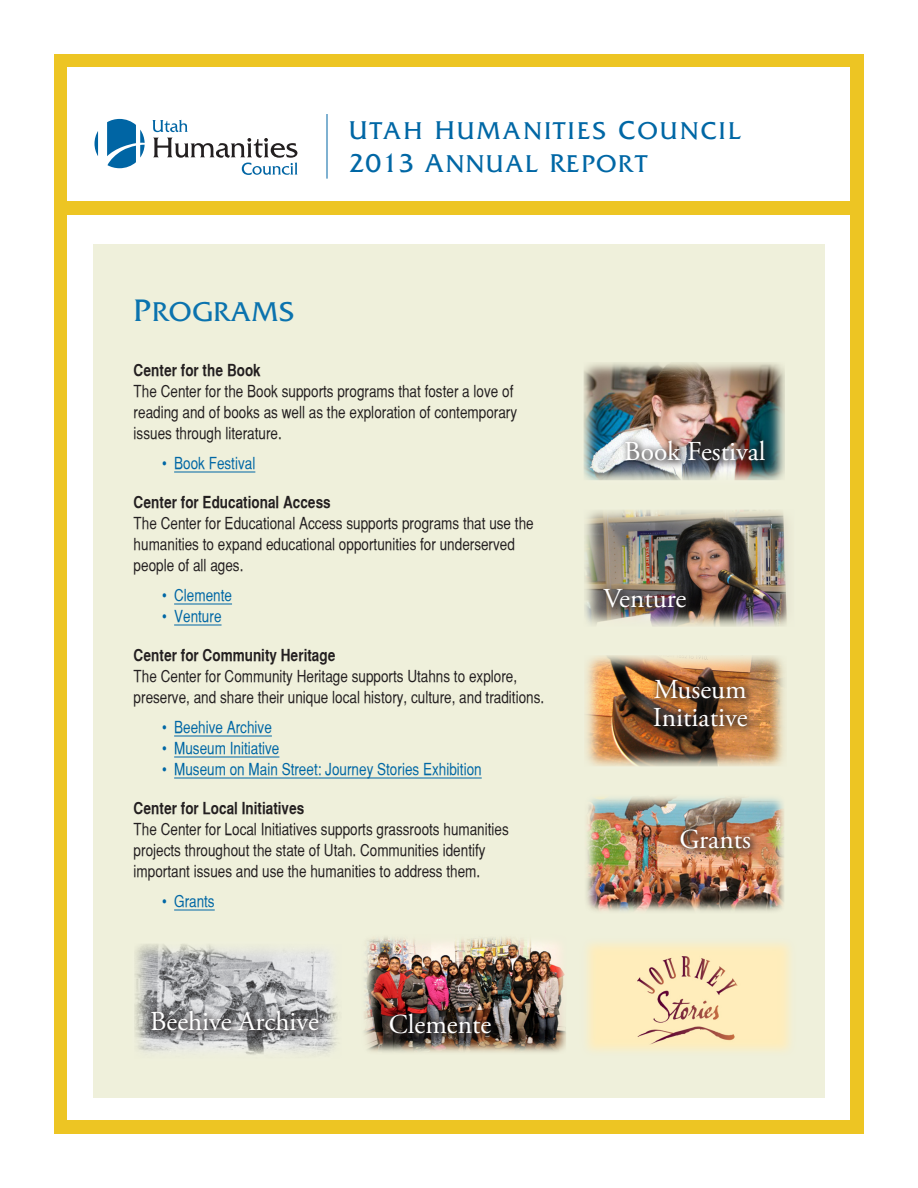
<style>
.page{position:relative;width:918px;height:1188px;background:#fff}
.page>*{position:absolute;margin:0;border:0;box-sizing:border-box;transform-origin:0 0}
.t1{font:28.5px "Friz Quadrata";letter-spacing:.05em;color:#0b73ae}
.t2{font:27.3px "Adobe Garamond Pro";color:#fff}
.t3{font:25.5px "Friz Quadrata";letter-spacing:.1em;color:#0067a5}
.t4{font:25.5px "Friz Quadrata";letter-spacing:.07em;color:#0067a5}
.t5{font:16.5px/21px "Bastion Plain";color:#231f20}
.t6{font:16.5px "Bastion Plain";color:#0067a5}
.t7{font:700 16.5px "Bastion";color:#231f20}
.s1{font-size:32.7px}
.s2{font-size:27px}
</style>
<div class="page">
<div style="left:54px;top:54px;width:810px;height:1080px;background:#edc523"></div>
<div style="left:68px;top:68px;width:782px;height:1052px;background:#fff"></div>
<svg style="left:152px;top:120px;width:36px;height:12px"></svg>
<svg style="left:153px;top:138px;width:145px;height:37px"></svg>
<svg style="left:107px;top:119px;width:38px;height:49px"></svg>
<svg style="left:95px;top:131px;width:3px;height:25px"></svg>
<hr style="left:327px;top:114px;width:1px;height:65px;background:#0065a4">
<div style="left:68px;top:201px;width:796px;height:13px;background:#edc523"></div>
<div style="left:93px;top:244px;width:732px;height:853px;background:#eff0db"></div>
<hr style="left:174px;top:472px;width:81px;height:1px;background:#0067a5">
<hr style="left:174px;top:604px;width:58px;height:1px;background:#0067a5">
<hr style="left:174px;top:625px;width:48px;height:1px;background:#0067a5">
<hr style="left:174px;top:736px;width:98px;height:1px;background:#0067a5">
<hr style="left:174px;top:757px;width:105px;height:1px;background:#0067a5">
<hr style="left:174px;top:778px;width:308px;height:1px;background:#0067a5">
<hr style="left:174px;top:910px;width:41px;height:1px;background:#0067a5">
<img style="left:364px;top:937px;width:202px;height:116px">
<img style="left:584px;top:510px;width:204px;height:117px">
<img style="left:583px;top:362px;width:202px;height:118px">
<img style="left:134px;top:944px;width:204px;height:111px">
<img style="left:587px;top:943px;width:203px;height:108px">
<img style="left:586px;top:797px;width:198px;height:115px">
<img style="left:585px;top:655px;width:200px;height:111px">
<div style="left:384px;top:1008px;width:117px;height:36px;background:#231f20;opacity:.75"></div>
<div style="left:598px;top:582px;width:98px;height:35px;background:#231f20;opacity:.75"></div>
<div style="left:619px;top:435px;width:155px;height:35px;background:#231f20;opacity:.75"></div>
<div style="left:146px;top:1004px;width:183px;height:36px;background:#231f20;opacity:.75"></div>
<div style="left:674px;top:823px;width:86px;height:36px;background:#231f20;opacity:.75"></div>
<div style="left:649px;top:674px;width:108px;height:62px;background:#231f20;opacity:.75"></div>
<p class="t1" style="left:134px;top:296px;width:162px"><span class="s1">P</span>ROGRAMS</p>
<p class="t3" style="left:349px;top:117px;width:394px"><span class="s2">U</span>TAH <span class="s2">H</span>UMANITIES <span class="s2">C</span>OUNCIL</p>
<p class="t4" style="left:349px;top:149px;width:300px"><span class="s2">2013 A</span>NNUAL <span class="s2">R</span>EPORT</p>
<p class="t7" style="left:134px;top:361px;width:129px">Center for the Book</p>
<p class="t5" style="left:134px;top:381px;width:385px">The Center for the Book supports programs that foster a love of reading and of books as well as the exploration of contemporary issues through literature.</p>
<p class="t6" style="left:162px;top:454px;width:95px">• Book Festival</p>
<p class="t7" style="left:134px;top:493px;width:199px">Center for Educational Access</p>
<p class="t5" style="left:134px;top:513px;width:402px">The Center for Educational Access supports programs that use the humanities to expand educational opportunities for underserved people of all ages.</p>
<p class="t6" style="left:162px;top:586px;width:71px">• Clemente</p>
<p class="t6" style="left:162px;top:607px;width:61px">• Venture</p>
<p class="t7" style="left:134px;top:646px;width:203px">Center for Community Heritage</p>
<p class="t5" style="left:134px;top:666px;width:412px">The Center for Community Heritage supports Utahns to explore, preserve, and share their unique local history, culture, and traditions.</p>
<p class="t6" style="left:162px;top:718px;width:111px">• Beehive Archive</p>
<p class="t6" style="left:162px;top:739px;width:119px">• Museum Initiative</p>
<p class="t6" style="left:162px;top:760px;width:321px">• Museum on Main Street: Journey Stories Exhibition</p>
<p class="t7" style="left:134px;top:799px;width:172px">Center for Local Initiatives</p>
<p class="t5" style="left:134px;top:819px;width:377px">The Center for Local Initiatives supports grassroots humanities projects throughout the state of Utah. Communities identify important issues and use the humanities to address them.</p>
<p class="t6" style="left:162px;top:892px;width:54px">• Grants</p>
<p class="t2" style="left:150px;top:1005px;width:170px">Beehive Archive</p>
<p class="t2" style="left:389px;top:1008px;width:104px">Clemente</p>
<p class="t2" style="left:624px;top:435px;width:143px">Book Festival</p>
<p class="t2" style="left:603px;top:582px;width:84px">Venture</p>
<p class="t2" style="left:654px;top:673px;width:95px">Museum</p>
<p class="t2" style="left:653px;top:701px;width:96px">Initiative</p>
<p class="t2" style="left:679px;top:823px;width:73px">Grants</p>
</div>
